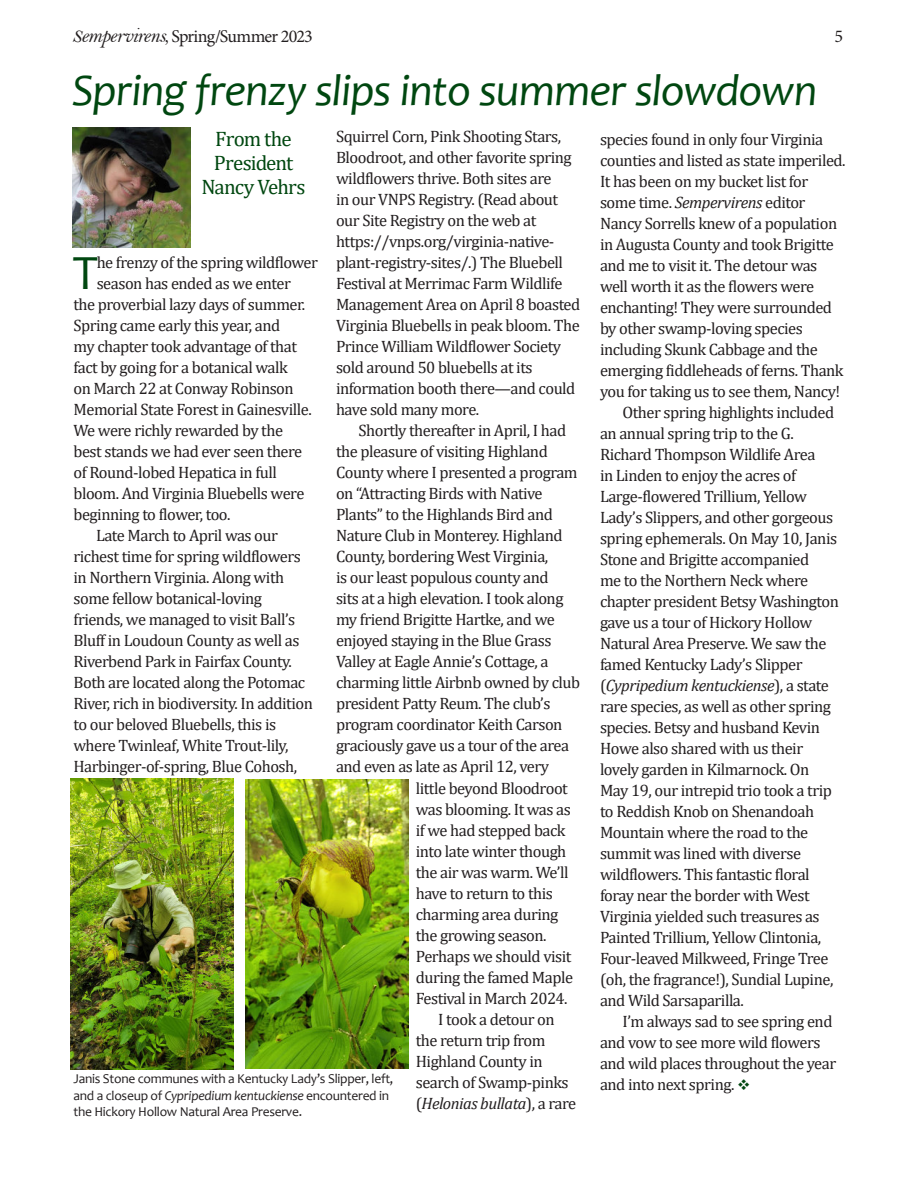
<style>
.page{position:relative;width:918px;height:1188px;background:#fff}
.page>*{position:absolute;margin:0;border:0;box-sizing:border-box;transform-origin:0 0}
._2-line_drop_cap__no{font:49.5px "Candara";color:#004710}
.hed-1{font:italic 45px "Candara";letter-spacing:-.02em;color:#004710}
.hed-1-2{font:21px/24px "Cambria";letter-spacing:-.04em;color:#004710}
.flag-subtitle{font:18px "Minion Pro";letter-spacing:-.05em;color:#231f20}
._2-line_drop_cap__no-2{font:16.5px/21px "Cambria";letter-spacing:-.03em;color:#231f20}
._2-line_drop_cap__no-3{font:13.5px/16.5px "Candara";letter-spacing:-.02em;color:#231f20}
.s1{font-family:"Bell MT Italic"}
.s2{font-family:"Bell MT Italic";font-size:21px}
.s3{font-style:italic}
.s4{color:#004710}
</style>
<div class="page">
<img style="left:72px;top:127px;width:119px;height:121px">
<img style="left:71px;top:779px;width:163px;height:290px">
<img style="left:246px;top:779px;width:162px;height:290px">
<p class="flag-subtitle" style="left:72px;top:24px;width:242px"><span class="s1">S</span><span class="s2">empervirens</span><span class="s1">,</span> Spring/Summer 2023</p>
<p class="flag-subtitle" style="left:834px;top:24px;width:10px">5</p>
<p class="hed-1" style="left:72px;top:62px;width:747px">Spring frenzy slips into summer slowdown</p>
<p class="hed-1-2" style="left:214px;top:127px;width:81px">From the<br>President</p>
<p class="hed-1-2" style="left:202px;top:175px;width:105px">Nancy Vehrs</p>
<p class="_2-line_drop_cap__no-2" style="left:336px;top:126px;width:246px">Squirrel Corn, Pink Shooting Stars, Bloodroot, and other favorite spring wildflowers thrive. Both sites are<br>in our VNPS Registry. (Read about our Site Registry on the web at https://vnps.org/virginia-native&shy;plant-registry-sites/.) The Bluebell Festival at Merrimac Farm Wildlife Management Area on April 8 boasted Virginia Bluebells in peak bloom. The Prince William Wildflower Society sold around 50 bluebells at its information booth there—and could have sold many more.</p>
<p class="_2-line_drop_cap__no-2" style="left:336px;top:420px;width:246px;text-indent:22px">Shortly thereafter in April, I had the pleasure of visiting Highland County where I presented a program on “Attracting Birds with Native Plants” to the Highlands Bird and Nature Club in Monterey. Highland County, bordering West Virginia,<br>is our least populous county and<br>sits at a high elevation. I took along my friend Brigitte Hartke, and we enjoyed staying in the Blue Grass Valley at Eagle Annie’s Cottage, a charming little Airbnb owned by club president Patty Reum. The club’s program coordinator Keith Carson graciously gave us a tour of the area and even as late as April 12, very</p>
<p class="_2-line_drop_cap__no-2" style="left:600px;top:129px;width:247px">species found in only four Virginia counties and listed as state imperiled.<br>It has been on my bucket list for some time. <span class="s3">Sempervirens</span> editor Nancy Sorrells knew of a population in Augusta County and took Brigitte and me to visit it. The detour was well worth it as the flowers were enchanting! They were surrounded by other swamp-loving species including Skunk Cabbage and the emerging fiddleheads of ferns. Thank you for taking us to see them, Nancy!</p>
<p class="_2-line_drop_cap__no-2" style="left:600px;top:402px;width:241px;text-indent:22px">Other spring highlights included an annual spring trip to the G.<br>Richard Thompson Wildlife Area<br>in Linden to enjoy the acres of<br>Large-flowered Trillium, Yellow<br>Lady’s Slippers, and other gorgeous spring ephemerals. On May 10, Janis<br>Stone and Brigitte accompanied<br>me to the Northern Neck where chapter president Betsy Washington gave us a tour of Hickory Hollow<br>Natural Area Preserve. We saw the famed Kentucky Lady’s Slipper (<span class="s3">Cypripedium kentuckiense</span>), a state rare species, as well as other spring species. Betsy and husband Kevin<br>Howe also shared with us their lovely garden in Kilmarnock. On<br>May 19, our intrepid trio took a trip to Reddish Knob on Shenandoah<br>Mountain where the road to the summit was lined with diverse wildflowers. This fantastic floral foray near the border with West<br>Virginia yielded such treasures as<br>Painted Trillium, Yellow Clintonia,<br>Four-leaved Milkweed, Fringe Tree (oh, the fragrance!), Sundial Lupine, and Wild Sarsaparilla.</p>
<p class="_2-line_drop_cap__no-2" style="left:600px;top:1011px;width:238px;text-indent:22px">I’m always sad to see spring end and vow to see more wild flowers and wild places throughout the year and into next spring. <span class="s4">❖</span></p>
<p class="_2-line_drop_cap__no" style="left:73px;top:242px;width:27px">T</p>
<p class="_2-line_drop_cap__no-2" style="left:97px;top:252px;width:223px">he frenzy of the spring wildflower</p>
<p class="_2-line_drop_cap__no-2" style="left:97px;top:273px;width:196px">season has ended as we enter</p>
<p class="_2-line_drop_cap__no-2" style="left:74px;top:294px;width:233px">the proverbial lazy days of summer.</p>
<p class="_2-line_drop_cap__no-2" style="left:74px;top:315px;width:208px">Spring came early this year, and</p>
<p class="_2-line_drop_cap__no-2" style="left:74px;top:336px;width:225px">my chapter took advantage of that</p>
<p class="_2-line_drop_cap__no-2" style="left:74px;top:357px;width:216px">fact by going for a botanical walk</p>
<p class="_2-line_drop_cap__no-2" style="left:74px;top:378px;width:222px">on March 22 at Conway Robinson</p>
<p class="_2-line_drop_cap__no-2" style="left:74px;top:399px;width:240px">Memorial State Forest in Gainesville.</p>
<p class="_2-line_drop_cap__no-2" style="left:74px;top:420px;width:211px">We were richly rewarded by the</p>
<p class="_2-line_drop_cap__no-2" style="left:74px;top:441px;width:230px">best stands we had ever seen there</p>
<p class="_2-line_drop_cap__no-2" style="left:74px;top:462px;width:205px">of Round-lobed Hepatica in full</p>
<p class="_2-line_drop_cap__no-2" style="left:74px;top:483px;width:232px">bloom. And Virginia Bluebells were</p>
<p class="_2-line_drop_cap__no-2" style="left:74px;top:504px;width:159px">beginning to flower, too.</p>
<p class="_2-line_drop_cap__no-2" style="left:74px;top:525px;width:241px;text-indent:22px">Late March to April was our richest time for spring wildflowers in Northern Virginia. Along with some fellow botanical-loving friends, we managed to visit Ball’s Bluff in Loudoun County as well as Riverbend Park in Fairfax County.<br>Both are located along the Potomac River, rich in biodiversity. In addition to our beloved Bluebells, this is where Twinleaf, White Trout-lily, Harbinger-of-spring, Blue Cohosh,</p>
<p class="_2-line_drop_cap__no-2" style="left:416px;top:778px;width:159px">little beyond Bloodroot was blooming. It was as if we had stepped back into late winter though the air was warm. We’ll have to return to this charming area during the growing season.<br>Perhaps we should visit during the famed Maple<br>Festival in March 2024.</p>
<p class="_2-line_drop_cap__no-2" style="left:416px;top:1009px;width:162px;text-indent:22px">I took a detour on the return trip from<br>Highland County in search of Swamp-pinks (<span class="s3">Helonias bullata</span>), a rare</p>
<p class="_2-line_drop_cap__no-3" style="left:74px;top:1071px;width:321px">Janis Stone communes with a Kentucky Lady’s Slipper, left, and a closeup of <span class="s3">Cypripedium kentuckiense</span> encountered in the Hickory Hollow Natural Area Preserve.</p>
</div>
